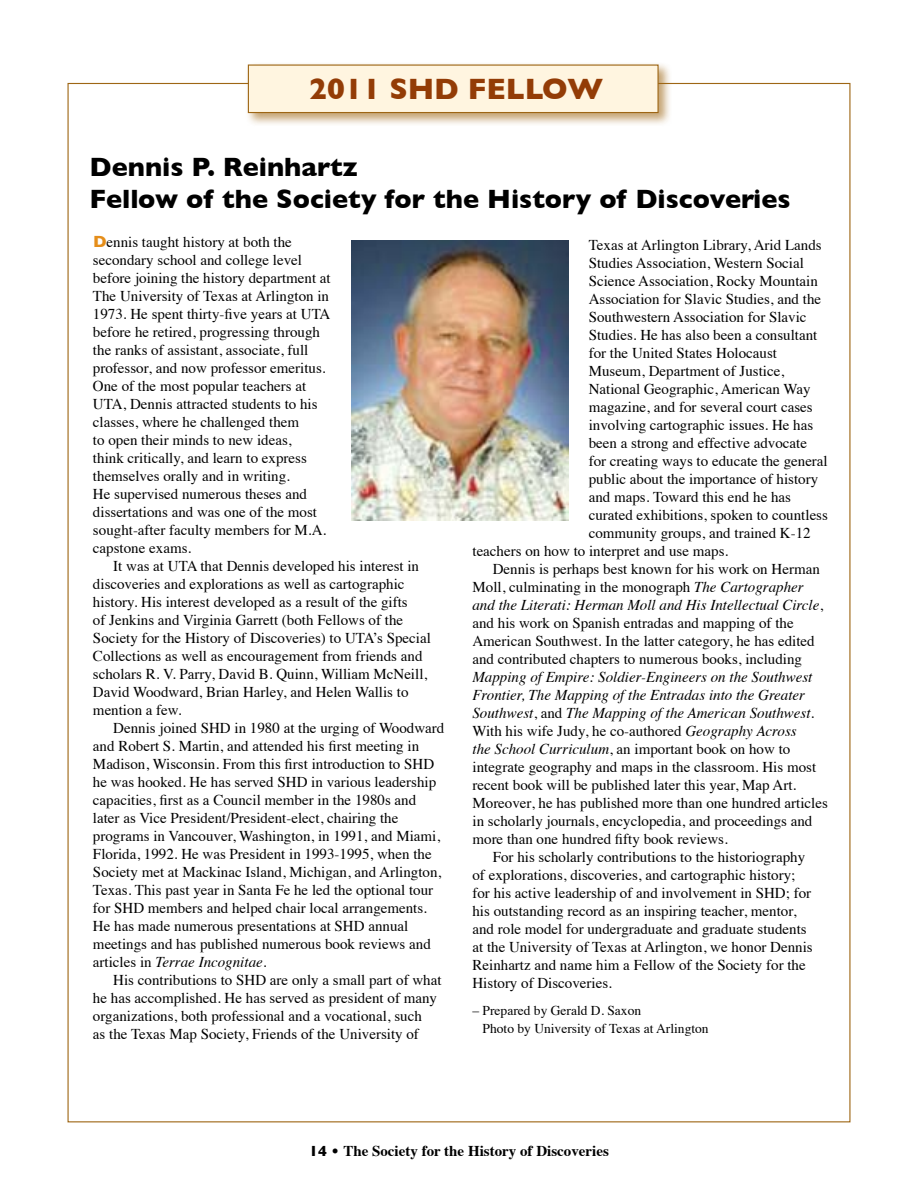
<style>
.page{position:relative;width:918px;height:1188px;background:#fff}
.page>*{position:absolute;margin:0;border:0;box-sizing:border-box;transform-origin:0 0}
.t1{font:700 30px "Gill Sans";color:#933c06}
.t2{font:700 27px/32.4px "Gill Sans";color:#000}
.t3{font:15px/18px "Times";color:#000}
.t4{font:italic 15px "Times";color:#000}
.t5{font:700 15px "Times";color:#000}
.t6{font:13.5px/18px "Times";color:#000}
.s1{font-family:"Gill Sans";font-weight:700;font-size:16.5px;color:#e58e1a}
.s2{font-style:italic}
.s3{font-style:normal}
.s4{font-family:"Gill Sans"}
</style>
<div class="page">
<div style="left:245px;top:62px;width:427px;height:64px;background:#9e6614;opacity:.6"></div>
<div style="left:248px;top:64px;width:411px;height:49px;background:#fff5e0;border:1px solid #9e6614"></div>
<img style="left:351px;top:240px;width:217px;height:280px">
<h1 class="t1" style="left:309px;top:71px;width:264px">2011 SHD Fellow</h1>
<h2 class="t2" style="left:90px;top:151px;width:703px">Dennis P. Reinhartz<br>Fellow of the Society for the History of Discoveries</h2>
<p class="t3" style="left:93px;top:231px;width:239px"><span class="s1">D</span>ennis taught history at both the secondary school and college level before joining the history department at The University of Texas at Arlington in 1973. He spent thirty-five years at UTA before he retired, progressing through the ranks of assistant, associate, full professor, and now professor emeritus.<br>One of the most popular teachers at UTA, Dennis attracted students to his classes, where he challenged them<br>to open their minds to new ideas,<br>think critically, and learn to express themselves orally and in writing.<br>He supervised numerous theses and dissertations and was one of the most sought-after faculty members for M.A. capstone exams.</p>
<p class="t3" style="left:93px;top:555px;width:339px;text-indent:20px">It was at UTA that Dennis developed his interest in discoveries and explorations as well as cartographic history. His interest developed as a result of the gifts<br>of Jenkins and Virginia Garrett (both Fellows of the Society for the History of Discoveries) to UTA’s Special Collections as well as encouragement from friends and scholars R. V. Parry, David B. Quinn, William McNeill, David Woodward, Brian Harley, and Helen Wallis to mention a few.</p>
<p class="t3" style="left:93px;top:717px;width:353px;text-indent:20px">Dennis joined SHD in 1980 at the urging of Woodward and Robert S. Martin, and attended his first meeting in Madison, Wisconsin. From this first introduction to SHD he was hooked. He has served SHD in various leadership capacities, first as a Council member in the 1980s and later as Vice President/President-elect, chairing the programs in Vancouver, Washington, in 1991, and Miami, Florida, 1992. He was President in 1993-1995, when the Society met at Mackinac Island, Michigan, and Arlington, Texas. This past year in Santa Fe he led the optional tour for SHD members and helped chair local arrangements.<br>He has made numerous presentations at SHD annual meetings and has published numerous book reviews and articles in <span class="s2">Terrae Incognitae.</span></p>
<p class="t3" style="left:93px;top:969px;width:350px;text-indent:20px">His contributions to SHD are only a small part of what he has accomplished. He has served as president of many organizations, both professional and a vocational, such<br>as the Texas Map Society, Friends of the University of</p>
<p class="t3" style="left:589px;top:234px;width:234px">Texas at Arlington Library, Arid Lands</p>
<p class="t3" style="left:589px;top:252px;width:217px">Studies Association, Western Social</p>
<p class="t3" style="left:589px;top:270px;width:231px">Science Association, Rocky Mountain</p>
<p class="t3" style="left:589px;top:288px;width:234px">Association for Slavic Studies, and the</p>
<p class="t3" style="left:589px;top:306px;width:219px">Southwestern Association for Slavic</p>
<p class="t3" style="left:589px;top:324px;width:230px">Studies. He has also been a consultant</p>
<p class="t3" style="left:589px;top:342px;width:190px">for the United States Holocaust</p>
<p class="t3" style="left:589px;top:360px;width:197px">Museum, Department of Justice,</p>
<p class="t3" style="left:589px;top:378px;width:223px">National Geographic, American Way</p>
<p class="t3" style="left:589px;top:396px;width:226px">magazine, and for several court cases</p>
<p class="t3" style="left:589px;top:414px;width:226px">involving cartographic issues. He has</p>
<p class="t3" style="left:589px;top:432px;width:220px">been a strong and effective advocate</p>
<p class="t3" style="left:589px;top:450px;width:241px">for creating ways to educate the general</p>
<p class="t3" style="left:589px;top:468px;width:231px">public about the importance of history</p>
<p class="t3" style="left:589px;top:486px;width:204px">and maps. Toward this end he has</p>
<p class="t3" style="left:589px;top:504px;width:241px">curated exhibitions, spoken to countless</p>
<p class="t3" style="left:589px;top:522px;width:224px">community groups, and trained K-12</p>
<p class="t3" style="left:472px;top:540px;width:257px">teachers on how to interpret and use maps.</p>
<p class="t3" style="left:493px;top:558px;width:329px">Dennis is perhaps best known for his work on Herman</p>
<p class="t3" style="left:472px;top:576px;width:333px">Moll, culminating in the monograph <span class="s2">The Cartographer</span></p>
<p class="t4" style="left:472px;top:592px;width:352px">and the Literati: Herman Moll and His Intellectual Circle<span class="s3">,</span></p>
<p class="t3" style="left:472px;top:612px;width:323px">and his work on Spanish entradas and mapping of the</p>
<p class="t3" style="left:472px;top:630px;width:344px">American Southwest. In the latter category, he has edited</p>
<p class="t3" style="left:472px;top:648px;width:331px">and contributed chapters to numerous books, including</p>
<p class="t4" style="left:472px;top:664px;width:341px">Mapping of Empire: Soldier-Engineers on the Southwest</p>
<p class="t4" style="left:472px;top:682px;width:334px">Frontier, The Mapping of the Entradas into the Greater</p>
<p class="t4" style="left:472px;top:700px;width:343px">Southwest<span class="s3">, and</span> The Mapping of the American Southwest<span class="s3">.</span></p>
<p class="t3" style="left:472px;top:720px;width:326px">With his wife Judy, he co-authored <span class="s2">Geography Across</span></p>
<p class="t3" style="left:472px;top:738px;width:319px"><span class="s2">the School Curriculum</span>, an important book on how to</p>
<p class="t3" style="left:472px;top:756px;width:345px">integrate geography and maps in the classroom. His most</p>
<p class="t3" style="left:472px;top:774px;width:325px">recent book will be published later this year, Map Art.</p>
<p class="t3" style="left:472px;top:792px;width:357px">Moreover, he has published more than one hundred articles</p>
<p class="t3" style="left:472px;top:810px;width:341px">in scholarly journals, encyclopedia, and proceedings and</p>
<p class="t3" style="left:472px;top:828px;width:257px">more than one hundred fifty book reviews.</p>
<p class="t3" style="left:493px;top:846px;width:314px">For his scholarly contributions to the historiography</p>
<p class="t3" style="left:472px;top:864px;width:324px">of explorations, discoveries, and cartographic history;</p>
<p class="t3" style="left:472px;top:882px;width:340px">for his active leadership of and involvement in SHD; for</p>
<p class="t3" style="left:472px;top:900px;width:326px">his outstanding record as an inspiring teacher, mentor,</p>
<p class="t3" style="left:472px;top:918px;width:336px">and role model for undergraduate and graduate students</p>
<p class="t3" style="left:472px;top:936px;width:342px">at the University of Texas at Arlington, we honor Dennis</p>
<p class="t3" style="left:472px;top:954px;width:335px">Reinhartz and name him a Fellow of the Society for the</p>
<p class="t3" style="left:472px;top:972px;width:141px">History of Discoveries.</p>
<p class="t6" style="left:483px;top:1000px;width:228px;text-indent:-10px">– Prepared by Gerald D. Saxon<br>Photo by University of Texas at Arlington</p>
<p class="t5" style="left:309px;top:1137px;width:301px"><span class="s4">14 •</span> The Society for the History of Discoveries</p>
</div>
